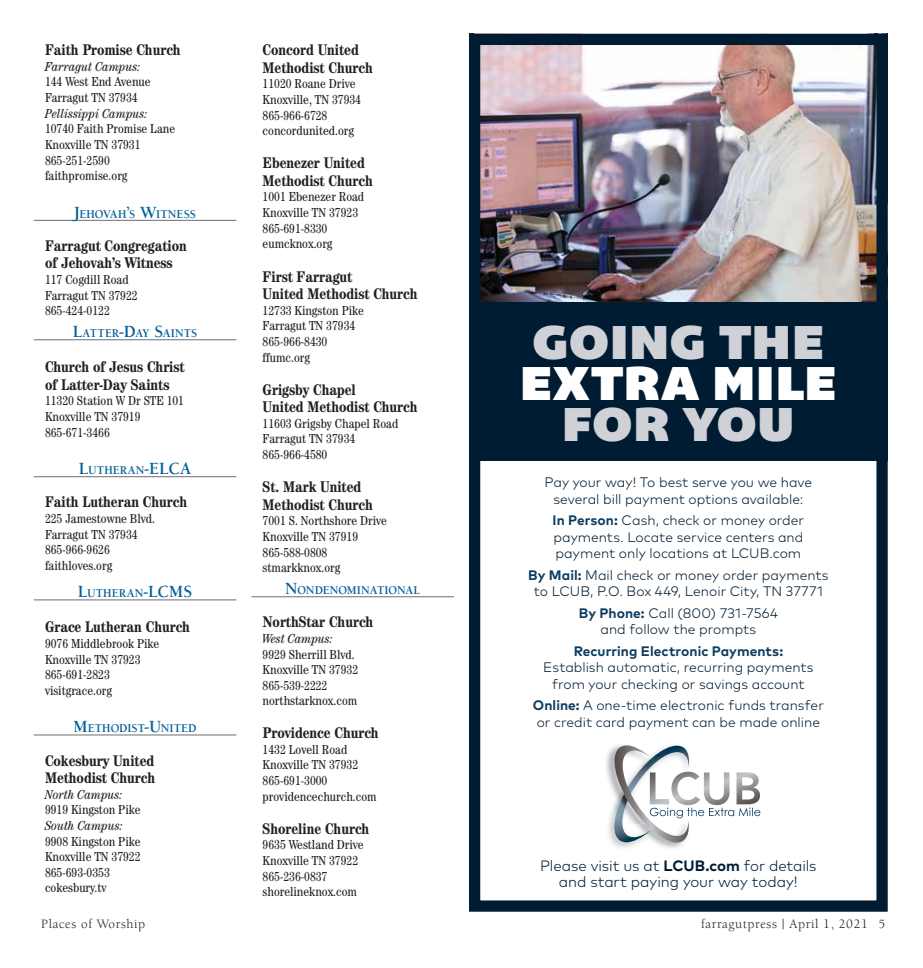
<style>
.page{position:relative;width:923px;height:968px;background:#fff}
.page>*{position:absolute;margin:0;border:0;box-sizing:border-box;transform-origin:0 0}
.t1{font:48.75px "Bemio";letter-spacing:.02em;color:#cfd1d6}
.t2{font:48.75px "Bemio";letter-spacing:.02em;color:#fff}
.t3{font:700 condensed 15.5px/17.5px "Century";color:#231f20}
.t4{font:300 15px/16.2px "Mark Pro";letter-spacing:-.005em;color:#001c32;text-align:center}
.t5{font:300 13.75px/16.2px "Mark Pro";color:#001c32;text-align:center}
.t6{font:700 13.75px "Mark Pro";letter-spacing:.005em;color:#0c3c61}
.t7{font:13.12px "Berkeley";letter-spacing:.05em;color:#231f20}
.t8{font:condensed 13px/15.6px "Century";color:#231f20}
.t9{font:italic condensed 13px "Century";color:#231f20}
.t10{font:700 12.25px "Berkeley";letter-spacing:.005em;color:#005e9a;scale:.95 1}
.s1{font-size:17.5px}
.s2{font-weight:700;color:#0c3c61}
.s3{font-weight:700}
</style>
<div class="page">
<hr style="left:34px;top:220px;width:202px;height:1px;background:#6d6e70">
<hr style="left:34px;top:339px;width:202px;height:1px;background:#6d6e70">
<hr style="left:34px;top:476px;width:202px;height:1px;background:#6d6e70">
<hr style="left:34px;top:599px;width:202px;height:1px;background:#6d6e70">
<hr style="left:34px;top:734px;width:202px;height:1px;background:#6d6e70">
<hr style="left:251px;top:596px;width:203px;height:1px;background:#6d6e70">
<img style="left:606px;top:752px;width:68px;height:97px">
<svg style="left:609px;top:745px;width:151px;height:103px"></svg>
<img style="left:481px;top:46px;width:394px;height:256px">
<div style="left:469px;top:34px;width:418px;height:877px;border:11px solid #001c32"></div>
<div style="left:469px;top:302px;width:418px;height:158px;background:#001c32"></div>
<p class="t3" style="left:45px;top:43px;width:137px">Faith Promise Church</p>
<p class="t9" style="left:45px;top:61px;width:97px">Farragut Campus:</p>
<p class="t8" style="left:45px;top:75px;width:107px">144 West End Avenue<br>Farragut TN 37934</p>
<p class="t9" style="left:45px;top:108px;width:104px">Pellissippi Campus:</p>
<p class="t8" style="left:45px;top:122px;width:132px">10740 Faith Promise Lane<br>Knoxville TN 37931<br>865-251-2590 faithpromise.org</p>
<p class="t10" style="left:74px;top:210px;width:130px"><span class="s1">J</span>EHOVAH<span class="s1">’</span>S <span class="s1">W</span>ITNESS</p>
<p class="t3" style="left:45px;top:238px;width:143px">Farragut Congregation of Jehovah’s Witness</p>
<p class="t8" style="left:45px;top:273px;width:94px">117 Cogdill Road<br>Farragut TN 37922<br>865-424-0122</p>
<p class="t10" style="left:73px;top:329px;width:133px"><span class="s1">L</span>ATTER<span class="s1">-D</span>AY <span class="s1">S</span>AINTS</p>
<p class="t3" style="left:45px;top:360px;width:141px">Church of Jesus Christ of Latter-Day Saints</p>
<p class="t8" style="left:45px;top:394px;width:141px">11320 Station W Dr STE 101<br>Knoxville TN 37919<br>865-671-3466</p>
<p class="t10" style="left:79px;top:466px;width:120px"><span class="s1">L</span>UTHERAN<span class="s1">-ELCA</span></p>
<p class="t3" style="left:45px;top:495px;width:144px">Faith Lutheran Church</p>
<p class="t8" style="left:45px;top:512px;width:111px">225 Jamestowne Blvd.<br>Farragut TN 37934<br>865-966-9626 faithloves.org</p>
<p class="t10" style="left:78px;top:589px;width:122px"><span class="s1">L</span>UTHERAN<span class="s1">-LCMS</span></p>
<p class="t3" style="left:45px;top:620px;width:146px">Grace Lutheran Church</p>
<p class="t8" style="left:45px;top:637px;width:116px">9076 Middlebrook Pike<br>Knoxville TN 37923<br>865-691-2823 visitgrace.org</p>
<p class="t10" style="left:74px;top:724px;width:131px"><span class="s1">M</span>ETHODIST<span class="s1">-U</span>NITED</p>
<p class="t3" style="left:45px;top:753px;width:112px">Cokesbury United<br>Methodist Church</p>
<p class="t9" style="left:45px;top:789px;width:79px">North Campus:</p>
<p class="t8" style="left:45px;top:803px;width:97px">9919 Kingston Pike</p>
<p class="t9" style="left:45px;top:820px;width:79px">South Campus:</p>
<p class="t8" style="left:45px;top:834px;width:97px">9908 Kingston Pike<br>Knoxville TN 37922<br>865-693-0353 cokesbury.tv</p>
<p class="t3" style="left:262px;top:43px;width:112px">Concord United<br>Methodist Church</p>
<p class="t8" style="left:262px;top:77px;width:100px">11020 Roane Drive<br>Knoxville, TN 37934<br>865-966-6728 concordunited.org</p>
<p class="t3" style="left:262px;top:156px;width:112px">Ebenezer United<br>Methodist Church</p>
<p class="t8" style="left:262px;top:190px;width:103px">1001 Ebenezer Road<br>Knoxville TN 37923<br>865-691-8330 eumcknox.org</p>
<p class="t3" style="left:262px;top:269px;width:156px">First Farragut<br>United Methodist Church</p>
<p class="t8" style="left:262px;top:304px;width:103px">12733 Kingston Pike<br>Farragut TN 37934<br>865-966-8430 ffumc.org</p>
<p class="t3" style="left:262px;top:382px;width:156px">Grigsby Chapel<br>United Methodist Church</p>
<p class="t8" style="left:262px;top:417px;width:137px">11603 Grigsby Chapel Road<br>Farragut TN 37934<br>865-966-4580</p>
<p class="t3" style="left:262px;top:480px;width:112px">St. Mark United<br>Methodist Church</p>
<p class="t8" style="left:262px;top:514px;width:126px">7001 S. Northshore Drive<br>Knoxville TN 37919<br>865-588-0808 stmarkknox.org</p>
<p class="t10" style="left:285px;top:586px;width:144px"><span class="s1">N</span>ONDENOMINATIONAL</p>
<p class="t3" style="left:262px;top:615px;width:112px">NorthStar Church</p>
<p class="t9" style="left:262px;top:633px;width:72px">West Campus:</p>
<p class="t8" style="left:262px;top:647px;width:97px">9929 Sherrill Blvd.<br>Knoxville TN 37932<br>865-539-2222 northstarknox.com</p>
<p class="t3" style="left:262px;top:725px;width:117px">Providence Church</p>
<p class="t8" style="left:262px;top:742px;width:115px">1432 Lovell Road<br>Knoxville TN 37932<br>865-691-3000 providencechurch.com</p>
<p class="t3" style="left:262px;top:821px;width:108px">Shoreline Church</p>
<p class="t8" style="left:262px;top:838px;width:103px">9635 Westland Drive<br>Knoxville TN 37922<br>865-236-0837 shorelineknox.com</p>
<h1 class="t1" style="left:532px;top:313px;width:293px">GOING THE</h1>
<h1 class="t2" style="left:520px;top:354px;width:318px">EXTRA MILE</h1>
<h1 class="t1" style="left:562px;top:396px;width:233px">FOR YOU</h1>
<p class="t5" style="left:544px;top:476px;width:269px">Pay your way! To best serve you we have several bill payment options available:</p>
<p class="t5" style="left:552px;top:514px;width:253px;text-align:justify"><span class="s2">In Person:</span> Cash, check or money order payments. Locate service centers and payment only locations at LCUB.com</p>
<p class="t5" style="left:528px;top:568px;width:302px"><span class="s2">By Mail:</span> Mail check or money order payments to LCUB, P.O. Box 449, Lenoir City, TN 37771</p>
<p class="t5" style="left:578px;top:606px;width:201px"><span class="s2">By Phone:</span> Call (800) 731-7564 and follow the prompts</p>
<p class="t6" style="left:573px;top:643px;width:211px">Recurring Electronic Payments:</p>
<p class="t5" style="left:543px;top:661px;width:272px">Establish automatic, recurring payments from your checking or savings account</p>
<p class="t5" style="left:533px;top:699px;width:292px;text-align:left"><span class="s2">Online:</span> A one-time electronic funds transfer or credit card payment can be made online</p>
<p class="t4" style="left:540px;top:859px;width:278px">Please visit us at <span class="s3">LCUB.com</span> for details and start paying your way today!</p>
<p class="t7" style="left:41px;top:918px;width:106px">Places of Worship</p>
<p class="t7" style="left:701px;top:918px;width:186px">farragutpress | April 1, 2021 5</p>
</div>
